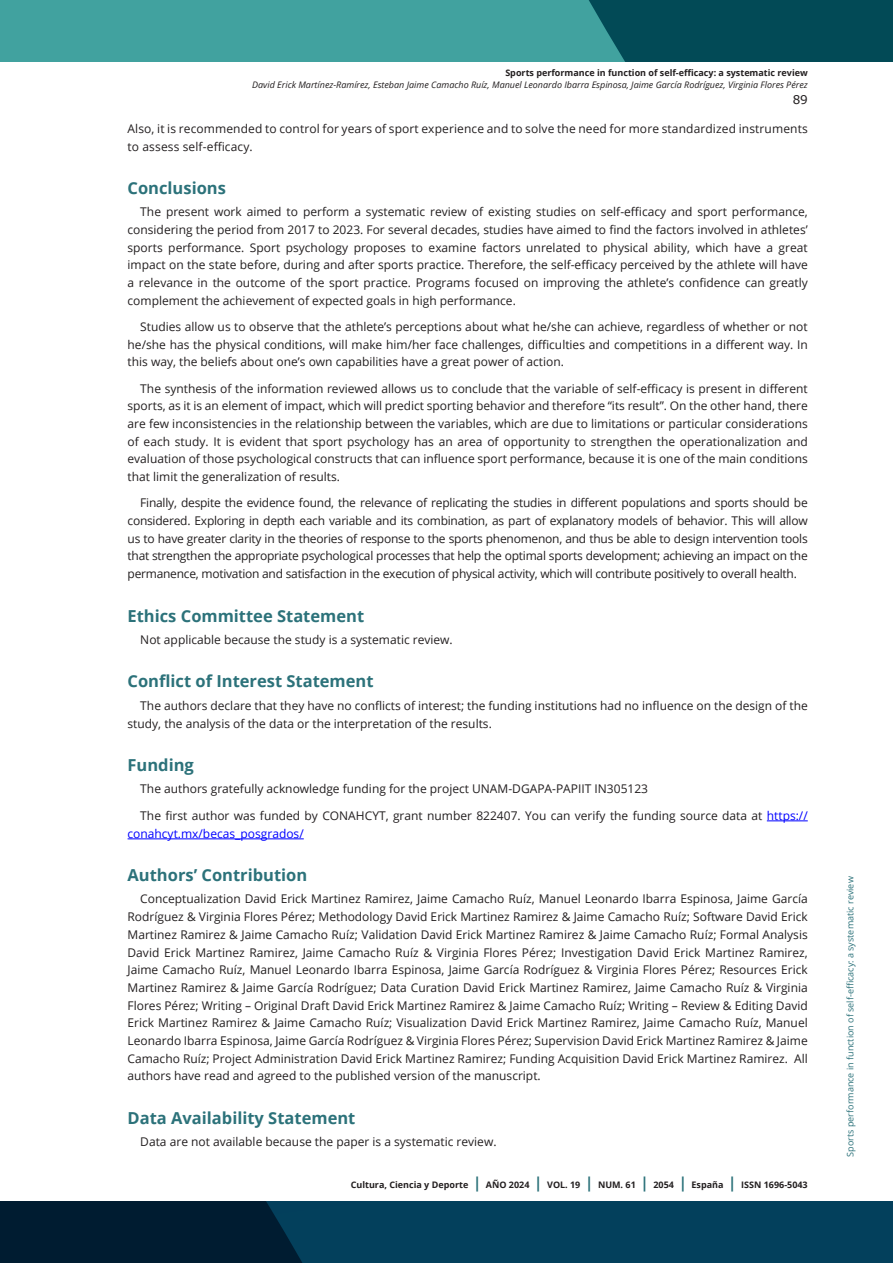
<style>
.page{position:relative;width:893px;height:1263px;background:#fff}
.page>*{position:absolute;margin:0;border:0;box-sizing:border-box;transform-origin:0 0}
.subtitulo_H3{font:700 16.5px "Open Sans";color:#2c727a}
.Cuerpo_de_texto_P{font:12px/17.7px "Open Sans";color:#231f20;text-align:justify}
.t1{font:12px "Verdana";color:#231f20}
.t2{font:700 9px "Open Sans";color:#231f20}
.t3{font:italic 9px "Open Sans";color:#231f20}
.t4{font:9px "Open Sans";color:#2c727a}
.s1{color:#00f}
.s2{font-size:15px;color:#2c727a}
</style>
<div class="page">
<svg style="left:0;top:1201px;width:893px;height:62px;fill:#03405c"></svg>
<div style="left:0;top:0;width:893px;height:62px;background:#41a29f"></div>
<div style="left:589px;top:0;width:304px;height:62px;background:#024a56"></div>
<hr style="left:767px;top:820px;width:41px;height:1px;background:#00f">
<hr style="left:128px;top:838px;width:176px;height:1px;background:#00f">
<p class="t2" style="left:505px;top:67px;width:304px">Sports performance in function of self-efficacy: a systematic review</p>
<p class="t3" style="left:252px;top:79px;width:557px">David Erick Martínez-Ramírez, Esteban Jaime Camacho Ruíz, Manuel Leonardo Ibarra Espinosa, Jaime García Rodríguez, Virginia Flores Pérez</p>
<p class="t1" style="left:793px;top:91px;width:17px">89</p>
<p class="Cuerpo_de_texto_P" style="left:128px;top:119px;width:682px;line-height:18.3px">Also, it is recommended to control for years of sport experience and to solve the need for more standardized instruments to assess self-efficacy.</p>
<p class="subtitulo_H3" style="left:128px;top:177px;width:100px">Conclusions</p>
<p class="Cuerpo_de_texto_P" style="left:128px;top:203px;width:682px;text-indent:13px">The present work aimed to perform a systematic review of existing studies on self-efficacy and sport performance, considering the period from 2017 to 2023. For several decades, studies have aimed to find the factors involved in athletes’ sports performance. Sport psychology proposes to examine factors unrelated to physical ability, which have a great impact on the state before, during and after sports practice. Therefore, the self-efficacy perceived by the athlete will have a relevance in the outcome of the sport practice. Programs focused on improving the athlete’s confidence can greatly complement the achievement of expected goals in high performance.</p>
<p class="Cuerpo_de_texto_P" style="left:128px;top:317px;width:682px;text-indent:13px">Studies allow us to observe that the athlete’s perceptions about what he/she can achieve, regardless of whether or not he/she has the physical conditions, will make him/her face challenges, difficulties and competitions in a different way. In this way, the beliefs about one’s own capabilities have a great power of action.</p>
<p class="Cuerpo_de_texto_P" style="left:128px;top:379px;width:682px;text-indent:13px">The synthesis of the information reviewed allows us to conclude that the variable of self-efficacy is present in different sports, as it is an element of impact, which will predict sporting behavior and therefore “its result”. On the other hand, there are few inconsistencies in the relationship between the variables, which are due to limitations or particular considerations of each study. It is evident that sport psychology has an area of opportunity to strengthen the operationalization and evaluation of those psychological constructs that can influence sport performance, because it is one of the main conditions that limit the generalization of results.</p>
<p class="Cuerpo_de_texto_P" style="left:128px;top:494px;width:682px;text-indent:13px">Finally, despite the evidence found, the relevance of replicating the studies in different populations and sports should be considered. Exploring in depth each variable and its combination, as part of explanatory models of behavior. This will allow us to have greater clarity in the theories of response to the sports phenomenon, and thus be able to design intervention tools that strengthen the appropriate psychological processes that help the optimal sports development; achieving an impact on the permanence, motivation and satisfaction in the execution of physical activity, which will contribute positively to overall health.</p>
<p class="subtitulo_H3" style="left:128px;top:604px;width:238px">Ethics Committee Statement</p>
<p class="Cuerpo_de_texto_P" style="left:140px;top:630px;width:314px">Not applicable because the study is a systematic review.</p>
<p class="subtitulo_H3" style="left:128px;top:670px;width:248px">Conflict of Interest Statement</p>
<p class="Cuerpo_de_texto_P" style="left:128px;top:696px;width:682px;text-indent:13px">The authors declare that they have no conflicts of interest; the funding institutions had no influence on the design of the study, the analysis of the data or the interpretation of the results.</p>
<p class="subtitulo_H3" style="left:128px;top:753px;width:68px">Funding</p>
<p class="Cuerpo_de_texto_P" style="left:140px;top:780px;width:509px">The authors gratefully acknowledge funding for the project UNAM-DGAPA-PAPIIT IN305123</p>
<p class="Cuerpo_de_texto_P" style="left:128px;top:806px;width:682px;text-indent:13px">The first author was funded by CONAHCYT, grant number 822407. You can verify the funding source data at <span class="s1">https:// conahcyt.mx/becas_posgrados/</span></p>
<p class="subtitulo_H3" style="left:128px;top:864px;width:181px">Authors’ Contribution</p>
<p class="Cuerpo_de_texto_P" style="left:128px;top:890px;width:682px;text-indent:13px">Conceptualization David Erick Martinez Ramirez, Jaime Camacho Ruíz, Manuel Leonardo Ibarra Espinosa, Jaime García Rodríguez &amp; Virginia Flores Pérez; Methodology David Erick Martinez Ramirez &amp; Jaime Camacho Ruíz; Software David Erick Martinez Ramirez &amp; Jaime Camacho Ruíz; Validation David Erick Martinez Ramirez &amp; Jaime Camacho Ruíz; Formal Analysis David Erick Martinez Ramirez, Jaime Camacho Ruíz &amp; Virginia Flores Pérez; Investigation David Erick Martinez Ramirez, Jaime Camacho Ruíz, Manuel Leonardo Ibarra Espinosa, Jaime García Rodríguez &amp; Virginia Flores Pérez; Resources Erick Martinez Ramirez &amp; Jaime García Rodríguez; Data Curation David Erick Martinez Ramirez, Jaime Camacho Ruíz &amp; Virginia Flores Pérez; Writing – Original Draft David Erick Martinez Ramirez &amp; Jaime Camacho Ruíz; Writing – Review &amp; Editing David Erick Martinez Ramirez &amp; Jaime Camacho Ruíz; Visualization David Erick Martinez Ramirez, Jaime Camacho Ruíz, Manuel Leonardo Ibarra Espinosa, Jaime García Rodríguez &amp; Virginia Flores Pérez; Supervision David Erick Martinez Ramirez &amp; Jaime Camacho Ruíz; Project Administration David Erick Martinez Ramirez; Funding Acquisition David Erick Martinez Ramirez. All authors have read and agreed to the published version of the manuscript.</p>
<p class="subtitulo_H3" style="left:128px;top:1106px;width:229px">Data Availability Statement</p>
<p class="Cuerpo_de_texto_P" style="left:140px;top:1133px;width:358px">Data are not available because the paper is a systematic review.</p>
<p class="t2" style="left:351px;top:1179px;width:458px">Cultura, Ciencia y Deporte <span class="s2">|</span> AÑO 2024 <span class="s2">|</span> VOL. 19 <span class="s2">|</span> NUM. 61 <span class="s2">|</span> 2054 <span class="s2">|</span> España <span class="s2">|</span> ISSN 1696-5043</p>
<p class="t4" style="left:844px;top:1156px;width:282px;rotate:-90deg">Sports performance in function of self-efficacy: a systematic review</p>
</div>
